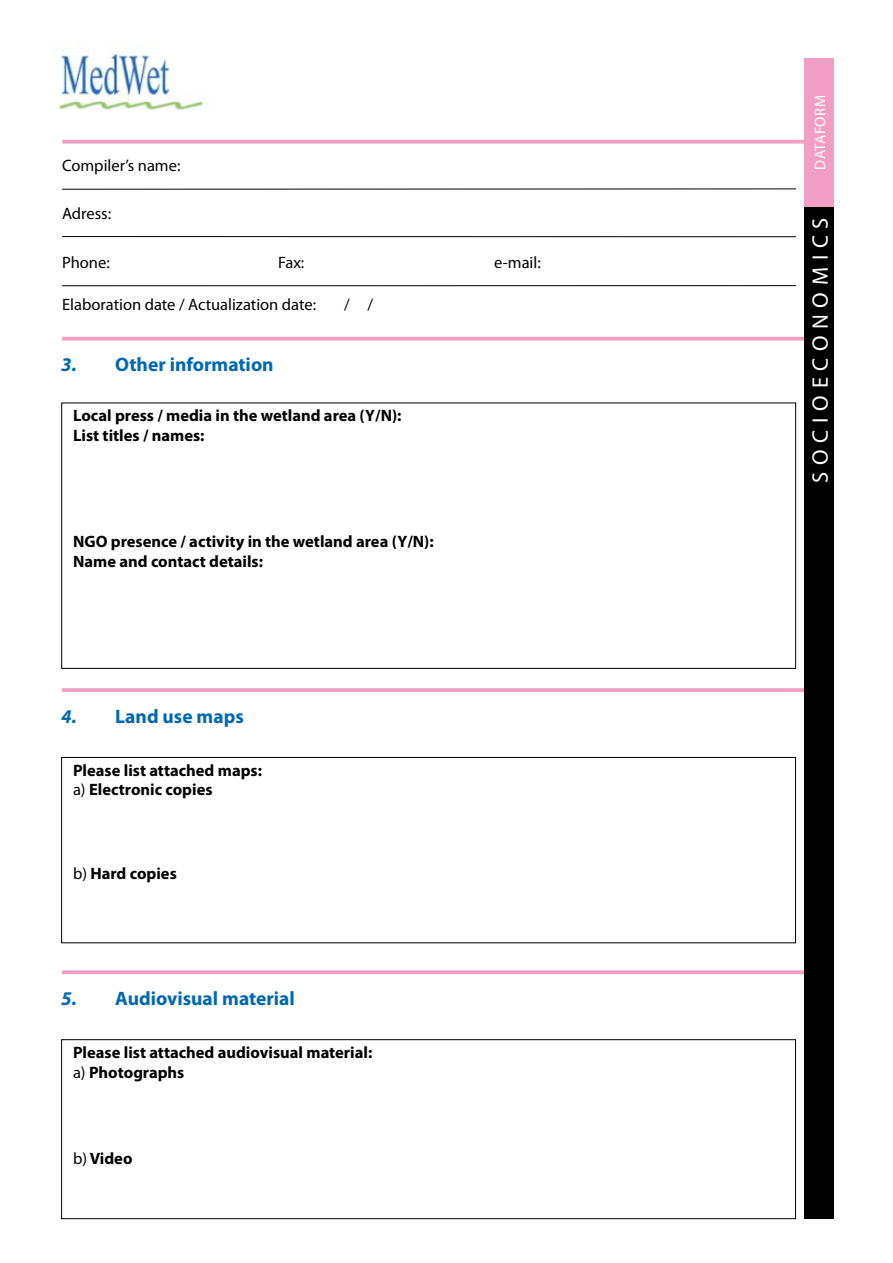
<style>
.page{position:relative;width:893px;height:1263px;background:#fff}
.page>*{position:absolute;margin:0;border:0;box-sizing:border-box;transform-origin:0 0}
.t1{font:22.5px "Myriad Pro";letter-spacing:.3em;color:#fff}
.t2{font:700 19.5px "Myriad Pro";color:#0068b3}
.t3{font:700 16.5px/19.8px "Myriad Pro";color:#000}
.t4{font:16.5px "Myriad Pro";color:#000}
.t5{font:15px "Myriad Pro";letter-spacing:.03em;color:#fff}
.s1{font-style:italic}
.s2{font-weight:400}
</style>
<div class="page">
<svg style="left:62px;top:688px;width:743px;height:4px;background:#f2a3c6"></svg>
<svg style="left:62px;top:970px;width:743px;height:4px;background:#f2a8c9"></svg>
<svg style="left:62px;top:337px;width:743px;height:4px;background:#f2a8ca"></svg>
<hr style="left:62px;top:189px;width:734px;height:1px;background:#000">
<hr style="left:62px;top:236px;width:734px;height:1px;background:#000">
<hr style="left:62px;top:285px;width:734px;height:1px;background:#000">
<svg style="left:62px;top:140px;width:743px;height:4px;background:#f3a8ca"></svg>
<div style="left:805px;top:205px;width:29px;height:1014px;background:#000"></div>
<img style="left:55px;top:41px;width:154px;height:70px">
<div style="left:805px;top:58px;width:29px;height:149px;background:#f29ec4"></div>
<div style="left:61px;top:403px;width:735px;height:266px;border:1px solid #000"></div>
<div style="left:61px;top:757px;width:735px;height:186px;border:1px solid #000"></div>
<div style="left:61px;top:1039px;width:735px;height:180px;border:1px solid #000"></div>
<p class="t4" style="left:62px;top:155px;width:120px">Compiler’s name:</p>
<p class="t4" style="left:62px;top:203px;width:51px">Adress:</p>
<p class="t4" style="left:62px;top:252px;width:49px">Phone:</p>
<p class="t4" style="left:278px;top:252px;width:28px">Fax:</p>
<p class="t4" style="left:494px;top:252px;width:48px">e-mail:</p>
<p class="t4" style="left:62px;top:294px;width:256px">Elaboration date / Actualization date:</p>
<p class="t4" style="left:344px;top:294px;width:30px">/ /</p>
<p class="t2" style="left:61px;top:352px;width:214px"><span class="s1">3.</span> Other information</p>
<p class="t3" style="left:73px;top:405px;width:330px">Local press / media in the wetland area (Y/N):<br>List titles / names:</p>
<p class="t3" style="left:73px;top:531px;width:362px">NGO presence / activity in the wetland area (Y/N):<br>Name and contact details:</p>
<p class="t2" style="left:61px;top:703px;width:184px"><span class="s1">4.</span> Land use maps</p>
<p class="t3" style="left:73px;top:759px;width:190px">Please list attached maps: <span class="s2">a)</span> Electronic copies</p>
<p class="t3" style="left:73px;top:863px;width:105px"><span class="s2">b)</span> Hard copies</p>
<p class="t2" style="left:61px;top:985px;width:235px"><span class="s1">5.</span> Audiovisual material</p>
<p class="t3" style="left:73px;top:1042px;width:301px">Please list attached audiovisual material: <span class="s2">a)</span> Photographs</p>
<p class="t3" style="left:73px;top:1148px;width:61px"><span class="s2">b)</span> Video</p>
<p class="t5" style="left:811px;top:169px;width:76px;rotate:-90deg">DATAFORM</p>
<h1 class="t1" style="left:806px;top:483px;width:267px;rotate:-90deg">SOCIOECONOMICS</h1>
</div>
